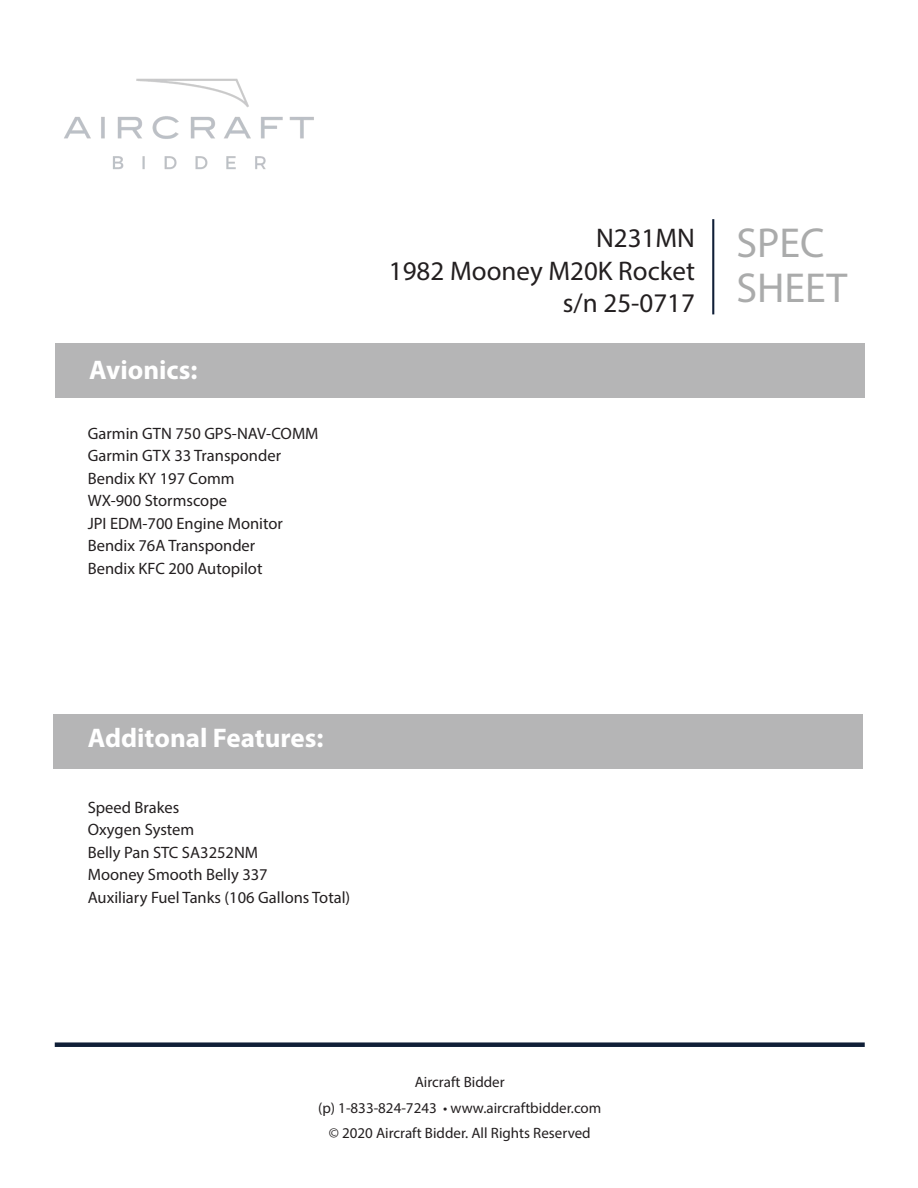
<style>
.page{position:relative;width:918px;height:1188px;background:#fff}
.page>*{position:absolute;margin:0;border:0;box-sizing:border-box;transform-origin:0 0}
.t1{font:42px/45.2px "Myriad Pro";color:#aaabab}
.t2{font:27px/32.4px "Myriad Pro";color:#231f20;text-align:right}
.t3{font:700 27px "Myriad Pro";color:#fff}
.t4{font:16.5px "Myriad Pro";color:#231f20}
.t5{font:15px/25.5px "Myriad Pro";color:#231f20;text-align:center}
</style>
<div class="page">
<div style="left:53px;top:715px;width:809px;height:54px;background:#b5b5b6"></div>
<div style="left:56px;top:344px;width:809px;height:54px;background:#b5b5b6"></div>
<img style="left:64px;top:78px;width:250px;height:92px">
<div style="left:55px;top:1042px;width:810px;height:5px;background:#101f37"></div>
<hr style="left:712px;top:219px;width:2px;height:95px;background:#101f37">
<p class="t3" style="left:89px;top:352px;width:110px">Avionics:</p>
<p class="t4" style="left:88px;top:423px;width:232px">Garmin GTN 750 GPS-NAV-COMM</p>
<p class="t4" style="left:88px;top:445px;width:195px">Garmin GTX 33 Transponder</p>
<p class="t4" style="left:88px;top:468px;width:148px">Bendix KY 197 Comm</p>
<p class="t4" style="left:88px;top:490px;width:141px">WX-900 Stormscope</p>
<p class="t4" style="left:88px;top:513px;width:197px">JPI EDM-700 Engine Monitor</p>
<p class="t4" style="left:88px;top:535px;width:169px">Bendix 76A Transponder</p>
<p class="t4" style="left:88px;top:558px;width:176px">Bendix KFC 200 Autopilot</p>
<h2 class="t2" style="left:389px;top:222px;width:308px">N231MN<br>1982 Mooney M20K Rocket s/n 25-0717</h2>
<h1 class="t1" style="left:736px;top:220px;width:112px">SPEC<br>SHEET</h1>
<p class="t3" style="left:88px;top:720px;width:237px">Additonal Features:</p>
<p class="t4" style="left:88px;top:797px;width:93px">Speed Brakes</p>
<p class="t4" style="left:88px;top:820px;width:108px">Oxygen System</p>
<p class="t4" style="left:88px;top:842px;width:172px">Belly Pan STC SA3252NM</p>
<p class="t4" style="left:88px;top:865px;width:182px">Mooney Smooth Belly 337</p>
<p class="t4" style="left:88px;top:887px;width:264px">Auxiliary Fuel Tanks (106 Gallons Total)</p>
<p class="t5" style="left:318px;top:1069px;width:285px">Aircraft Bidder<br>(p) 1-833-824-7243 • www.aircraftbidder.com © 2020 Aircraft Bidder. All Rights Reserved</p>
</div>
